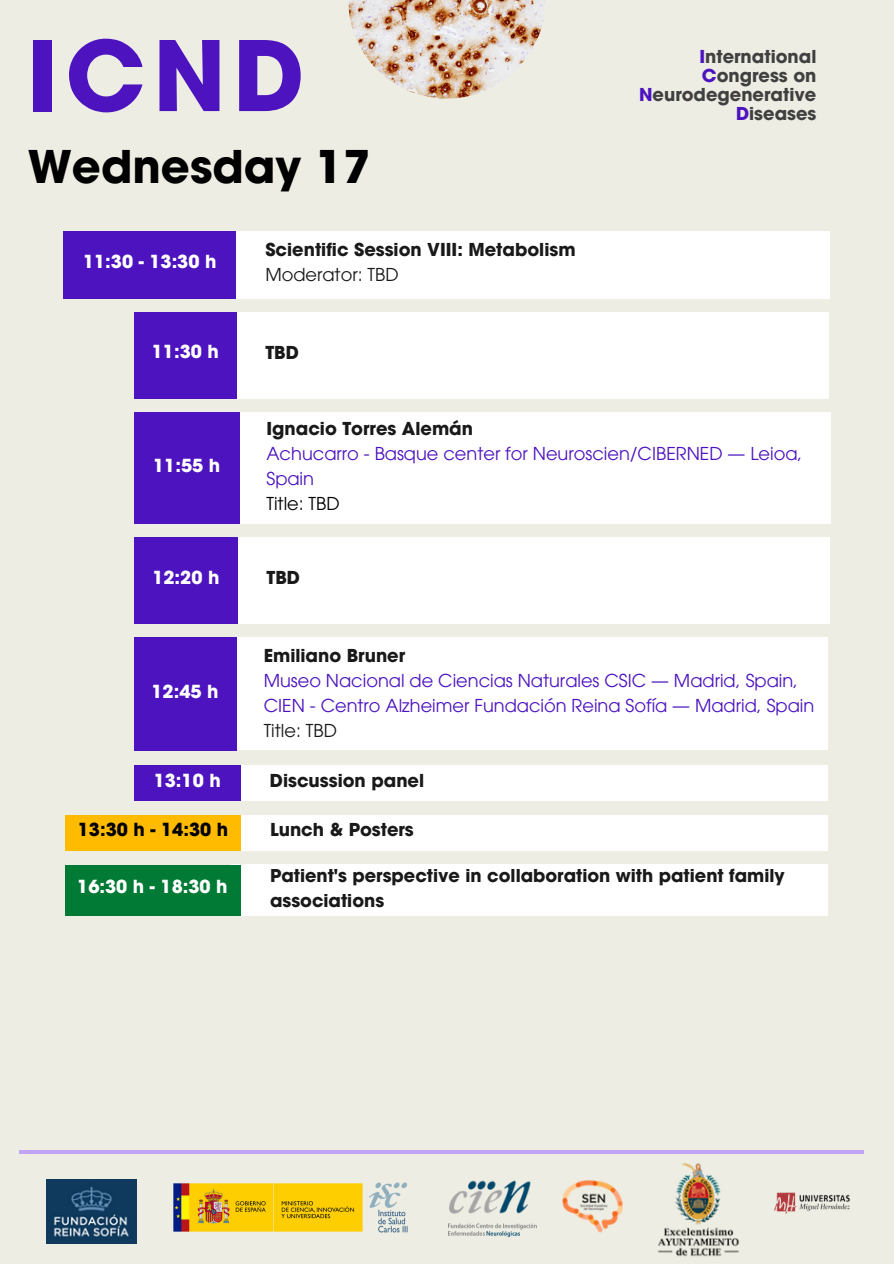
<style>
.page{position:relative;width:894px;height:1264px;background:#fff}
.page>*{position:absolute;margin:0;border:0;box-sizing:border-box;transform-origin:0 0}
.t1{font:700 96px "ITC Avant Garde Pro";color:#4c13bf}
.t2{font:700 45px "ITC Avant Garde Pro";color:#000}
.t3{font:700 18px "ITC Avant Garde Pro";color:#fff}
.t4{font:700 18px "ITC Avant Garde Pro";color:#000}
.t5{font:17.85px/24.8px "ITC Avant Garde Pro";color:#4c13bf}
.t6{font:700 17.85px "ITC Avant Garde Pro";color:#191919}
.t7{font:700 17.85px/19.2px "ITC Avant Garde Pro";color:#404040;text-align:right}
.t8{font:17.85px "ITC Avant Garde Pro";color:#191919}
.t9{font:17.85px "ITC Avant Garde Pro";color:#000}
.t10{font:700 17.7px/24.3px "ITC Avant Garde Pro";color:#191919}
.s1{color:rgb(237 237 228/.4)}
</style>
<div class="page">
<div style="left:0;top:0;width:893px;height:1263px;background:#edede4"></div>
<div style="left:236px;top:231px;width:593px;height:68px;background:#fff"></div>
<div style="left:64px;top:231px;width:172px;height:68px;background:#4c13bf"></div>
<div style="left:150px;top:312px;width:678px;height:87px;background:#fff"></div>
<div style="left:134px;top:312px;width:103px;height:87px;background:#4c13bf"></div>
<div style="left:204px;top:765px;width:623px;height:36px;background:#fff"></div>
<div style="left:134px;top:765px;width:106px;height:36px;background:#4c13bf"></div>
<div style="left:134px;top:413px;width:695px;height:111px;background:#fff"></div>
<div style="left:134px;top:412px;width:105px;height:111px;background:#4c13bf"></div>
<div style="left:235px;top:637px;width:591px;height:113px;background:#fff"></div>
<div style="left:134px;top:637px;width:102px;height:114px;background:#4c13bf"></div>
<div style="left:132px;top:814px;width:695px;height:36px;background:#fff"></div>
<div style="left:65px;top:814px;width:175px;height:36px;background:#fb0"></div>
<div style="left:232px;top:864px;width:595px;height:51px;background:#fff"></div>
<div style="left:191px;top:537px;width:638px;height:87px;background:#fff"></div>
<div style="left:134px;top:537px;width:104px;height:87px;background:#4c13bf"></div>
<div style="left:65px;top:865px;width:175px;height:50px;background:#007a35"></div>
<hr style="left:20px;top:1150px;width:421px;height:3px;background:#c0a5f3">
<hr style="left:441px;top:1150px;width:422px;height:3px;background:#c0a5f3">
<img style="left:348px;top:0;width:196px;height:99px">
<img style="left:46px;top:1179px;width:90px;height:64px">
<img style="left:562px;top:1180px;width:60px;height:52px">
<img style="left:657px;top:1162px;width:82px;height:95px">
<img style="left:774px;top:1192px;width:76px;height:21px">
<img style="left:173px;top:1182px;width:235px;height:50px">
<img style="left:450px;top:1180px;width:81px;height:34px">
<img style="left:448px;top:1223px;width:88px;height:15px">
<h4 class="t1" style="left:27px;top:40px;width:280px">ICND</h4>
<p class="t7" style="left:639px;top:49px;width:178px"><span class="s1">I</span>nternational<br><span class="s1">C</span>ongress on<br><span class="s1">N</span>eurodegenerative<br><span class="s1">D</span>iseases</p>
<p class="t2" style="left:28px;top:150px;width:345px">Wednesday 17</p>
<h1 class="t3" style="left:83px;top:255px;width:135px">11:30 - 13:30 h</h1>
<h2 class="t3" style="left:152px;top:345px;width:69px">11:30 h</h2>
<p class="t3" style="left:153px;top:458px;width:69px">11:55 h</p>
<h4 class="t6" style="left:265px;top:243px;width:311px">Scientific Session VIII: Metabolism</h4>
<p class="t8" style="left:265px;top:267px;width:135px">Moderator: TBD</p>
<h4 class="t6" style="left:265px;top:346px;width:35px">TBD</h4>
<p class="t6" style="left:266px;top:422px;width:208px">Ignacio Torres Alemán</p>
<p class="t5" style="left:266px;top:443px;width:537px">Achucarro - Basque center for Neuroscien/CIBERNED — Leioa,<br>Spain</p>
<h4 class="t9" style="left:266px;top:496px;width:75px">Title: TBD</h4>
<p class="t3" style="left:152px;top:570px;width:69px">12:20 h</p>
<h4 class="t6" style="left:266px;top:571px;width:35px">TBD</h4>
<p class="t3" style="left:151px;top:685px;width:69px">12:45 h</p>
<h4 class="t3" style="left:154px;top:773px;width:69px">13:10 h</h4>
<p class="t6" style="left:263px;top:649px;width:143px">Emiliano Bruner</p>
<h4 class="t5" style="left:263px;top:670px;width:536px">Museo Nacional de Ciencias Naturales CSIC — Madrid, Spain,</h4>
<p class="t5" style="left:263px;top:695px;width:552px">CIEN - Centro Alzheimer Fundación Reina Sofía — Madrid, Spain</p>
<p class="t8" style="left:263px;top:723px;width:75px">Title: TBD</p>
<p class="t6" style="left:270px;top:773px;width:156px">Discussion panel</p>
<p class="t4" style="left:78px;top:822px;width:152px">13:30 h - 14:30 h</p>
<p class="t6" style="left:270px;top:823px;width:145px">Lunch &amp; Posters</p>
<h4 class="t10" style="left:270px;top:865px;width:516px">Patient's perspective in collaboration with patient family associations</h4>
<p class="t3" style="left:77px;top:879px;width:152px">16:30 h - 18:30 h</p>
</div>
